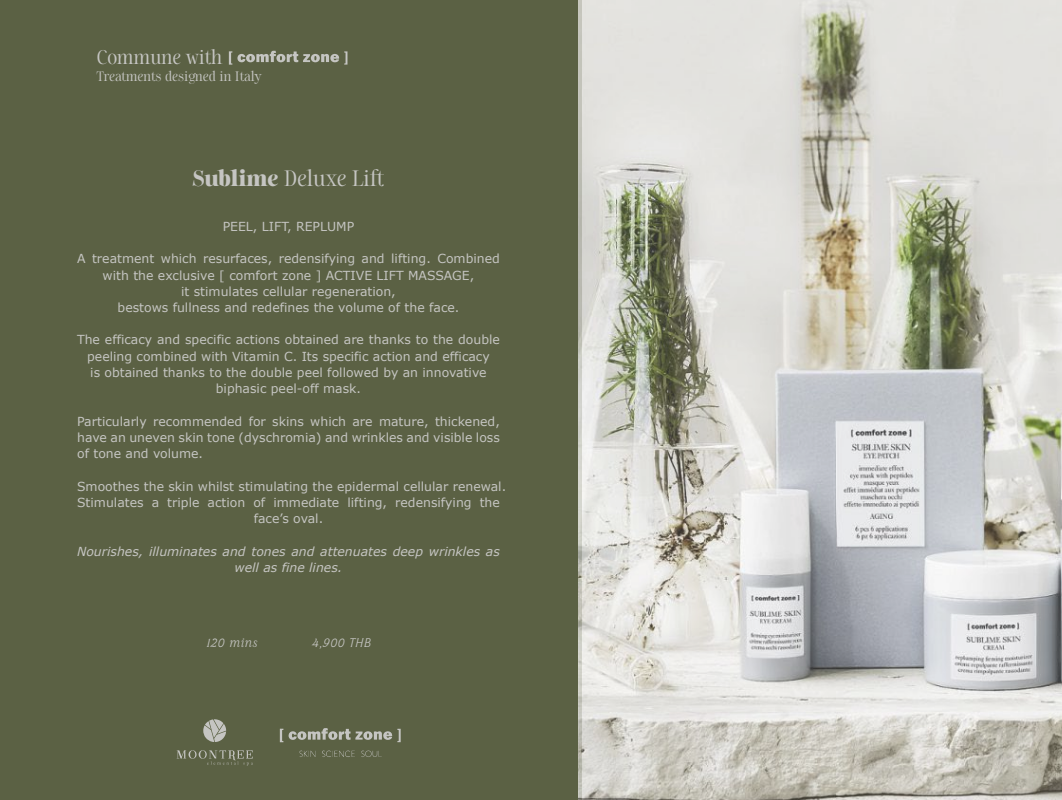
<style>
.page{position:relative;width:1062px;height:800px;background:#fff}
.page>*{position:absolute;margin:0;border:0;box-sizing:border-box;transform-origin:0 0}
.t1{font:300 20.38px "Sharpe PERSONAL";color:#c5c5c2}
.t2{font:300 18px "Sharpe PERSONAL";color:#c5c5c2}
.t3{font:17px "SRI SURY WONGSE Italic";letter-spacing:.03em;color:#c5c5c2}
.t4{font:300 12.5px "Sharpe PERSONAL";color:#c5c5c2}
.t5{font:12.44px/16.2px "Verdana";color:#c5c5c2;text-align:center}
.t6{font:italic 12.44px/16.2px "Verdana";color:#c5c5c2;text-align:center}
.s1{font-weight:900}
</style>
<div class="page">
<div style="left:0;top:0;width:582px;height:800px;background:#5b6144"></div>
<svg style="left:229px;top:51px;width:118px;height:14px"></svg>
<img style="left:578px;top:0;width:484px;height:800px">
<svg style="left:203px;top:719px;width:23px;height:23px"></svg>
<svg style="left:177px;top:750px;width:76px;height:16px"></svg>
<svg style="left:361px;top:750px;width:21px;height:7px"></svg>
<svg style="left:299px;top:750px;width:16px;height:7px"></svg>
<svg style="left:322px;top:750px;width:33px;height:7px"></svg>
<svg style="left:280px;top:728px;width:121px;height:14px"></svg>
<h2 class="t2" style="left:97px;top:45px;width:127px">Commune with</h2>
<p class="t4" style="left:97px;top:68px;width:166px">Treatments designed in Italy</p>
<h1 class="t1" style="left:193px;top:164px;width:193px"><span class="s1">Sublime</span> Deluxe Lift</h1>
<p class="t5" style="left:223px;top:218px;width:133px">PEEL, LIFT, REPLUMP</p>
<p class="t5" style="left:77px;top:250px;width:424px">A treatment which resurfaces, redensifying and lifting. Combined with the exclusive [ comfort zone ] ACTIVE LIFT MASSAGE,<br>it stimulates cellular regeneration,<br>bestows fullness and redefines the volume of the face.</p>
<p class="t5" style="left:77px;top:332px;width:424px">The efficacy and specific actions obtained are thanks to the double peeling combined with Vitamin C. Its specific action and efficacy<br>is obtained thanks to the double peel followed by an innovative biphasic peel-off mask.</p>
<p class="t5" style="left:77px;top:413px;width:424px;text-align:justify">Particularly recommended for skins which are mature, thickened, have an uneven skin tone (dyschromia) and wrinkles and visible loss of tone and volume.</p>
<p class="t5" style="left:77px;top:478px;width:431px">Smoothes the skin whilst stimulating the epidermal cellular renewal.<br>Stimulates a triple action of immediate lifting, redensifying the face’s oval.</p>
<p class="t6" style="left:77px;top:543px;width:424px">Nourishes, illuminates and tones and attenuates deep wrinkles as well as fine lines.</p>
<h3 class="t3" style="left:207px;top:633px;width:52px">120 mins</h3>
<h3 class="t3" style="left:312px;top:633px;width:61px">4,900 THB</h3>
</div>
